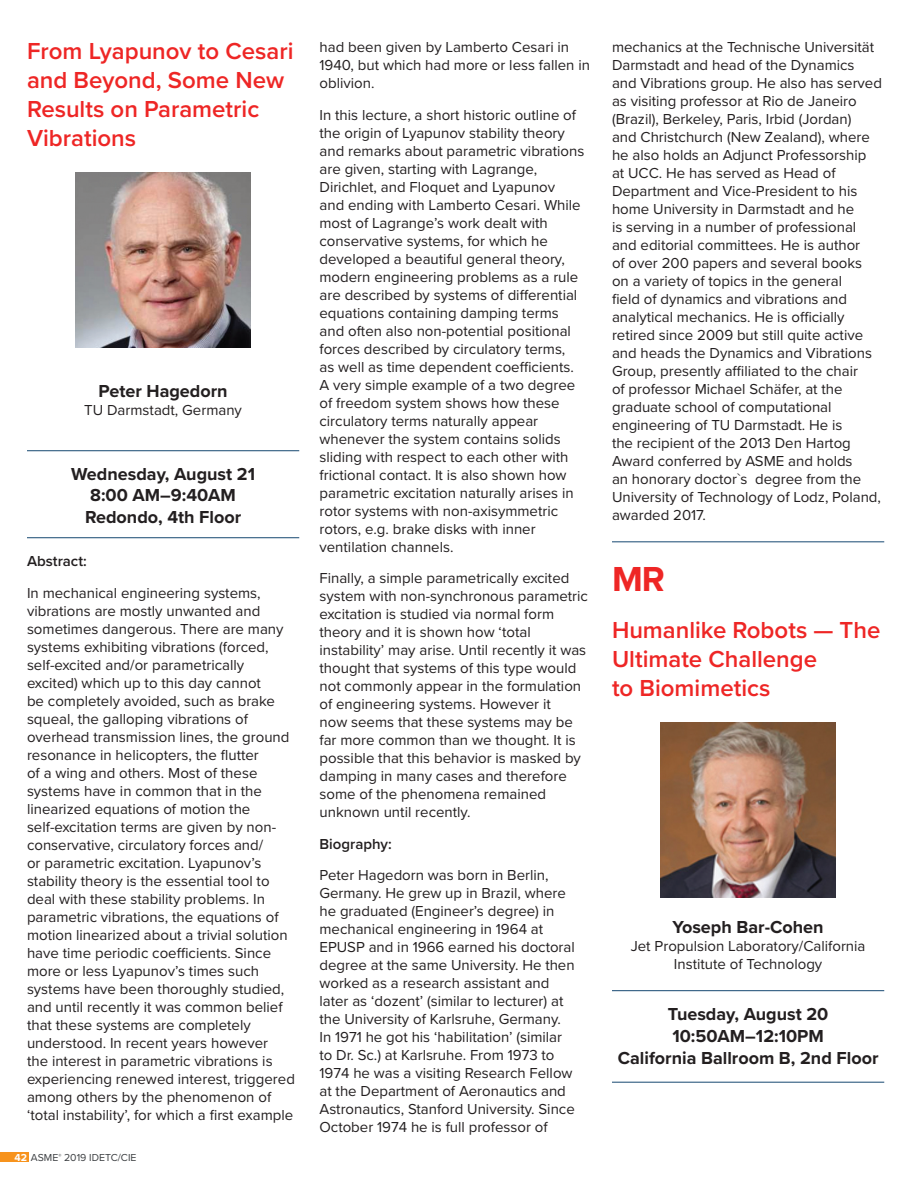
<style>
.page{position:relative;width:918px;height:1188px;background:#fff}
.page>*{position:absolute;margin:0;border:0;box-sizing:border-box;transform-origin:0 0}
.t1{font:700 36px "Proxima Nova";color:#ee2625}
.t2{font:600 24px/28.8px "Proxima Nova";color:#ee2625}
.t3{font:700 18px/21.6px "Proxima Nova";color:#231f20;text-align:center}
.t4{font:15px/18px "Proxima Nova";color:#231f20}
.t5{font:600 15px "Proxima Nova";color:#231f20}
.t6{font:10.5px "Proxima Nova";color:#3c3f42}
.s1{font-weight:700;color:#fff}
</style>
<div class="page">
<div style="left:0;top:1153px;width:28px;height:9px;background:#f7931d"></div>
<img style="left:75px;top:172px;width:176px;height:176px">
<hr style="left:27px;top:450px;width:272px;height:1px;background:#164871">
<hr style="left:27px;top:537px;width:272px;height:1px;background:#164871">
<hr style="left:612px;top:541px;width:272px;height:1px;background:#164871">
<img style="left:660px;top:722px;width:176px;height:176px">
<hr style="left:612px;top:990px;width:272px;height:1px;background:#164871">
<hr style="left:612px;top:1082px;width:272px;height:1px;background:#164871">
<h2 class="t2" style="left:27px;top:36px;width:268px">From Lyapunov to Cesari and Beyond, Some New<br>Results on Parametric<br>Vibrations</h2>
<p class="t3" style="left:99px;top:380px;width:131px">Peter Hagedorn</p>
<p class="t4" style="left:84px;top:401px;width:159px">TU Darmstadt, Germany</p>
<p class="t3" style="left:71px;top:463px;width:185px">Wednesday, August 21<br>8:00 AM–9:40AM<br>Redondo, 4th Floor</p>
<p class="t5" style="left:27px;top:550px;width:61px">Abstract:</p>
<p class="t4" style="left:27px;top:583px;width:269px">In mechanical engineering systems, vibrations are mostly unwanted and sometimes dangerous. There are many systems exhibiting vibrations (forced, self-excited and/or parametrically excited) which up to this day cannot<br>be completely avoided, such as brake squeal, the galloping vibrations of overhead transmission lines, the ground resonance in helicopters, the flutter<br>of a wing and others. Most of these systems have in common that in the linearized equations of motion the self-excitation terms are given by non&shy;conservative, circulatory forces and/<br>or parametric excitation. Lyapunov’s stability theory is the essential tool to deal with these stability problems. In parametric vibrations, the equations of motion linearized about a trivial solution have time periodic coefficients. Since more or less Lyapunov’s times such systems have been thoroughly studied, and until recently it was common belief that these systems are completely understood. In recent years however<br>the interest in parametric vibrations is experiencing renewed interest, triggered among others by the phenomenon of ‘total instability’, for which a first example</p>
<p class="t6" style="left:14px;top:1150px;width:124px"><span class="s1">42</span> ASME<sup>®</sup> 2019 IDETC/CIE</p>
<p class="t4" style="left:320px;top:38px;width:272px">had been given by Lamberto Cesari in<br>1940, but which had more or less fallen in oblivion.</p>
<p class="t4" style="left:320px;top:105px;width:266px">In this lecture, a short historic outline of the origin of Lyapunov stability theory and remarks about parametric vibrations are given, starting with Lagrange, Dirichlet, and Floquet and Lyapunov<br>and ending with Lamberto Cesari. While most of Lagrange’s work dealt with conservative systems, for which he developed a beautiful general theory, modern engineering problems as a rule are described by systems of differential equations containing damping terms and often also non-potential positional forces described by circulatory terms,<br>as well as time dependent coefficients.<br>A very simple example of a two degree of freedom system shows how these circulatory terms naturally appear whenever the system contains solids sliding with respect to each other with frictional contact. It is also shown how parametric excitation naturally arises in rotor systems with non-axisymmetric rotors, e.g. brake disks with inner ventilation channels.</p>
<p class="t4" style="left:320px;top:569px;width:270px">Finally, a simple parametrically excited system with non-synchronous parametric excitation is studied via normal form theory and it is shown how ‘total instability’ may arise. Until recently it was thought that systems of this type would not commonly appear in the formulation of engineering systems. However it<br>now seems that these systems may be far more common than we thought. It is possible that this behavior is masked by damping in many cases and therefore some of the phenomena remained unknown until recently.</p>
<p class="t5" style="left:320px;top:833px;width:74px">Biography:</p>
<p class="t4" style="left:320px;top:866px;width:257px">Peter Hagedorn was born in Berlin, Germany. He grew up in Brazil, where he graduated (Engineer’s degree) in mechanical engineering in 1964 at EPUSP and in 1966 earned his doctoral degree at the same University. He then worked as a research assistant and later as ‘dozent’ (similar to lecturer) at the University of Karlsruhe, Germany.<br>In 1971 he got his ‘habilitation’ (similar to Dr. Sc.) at Karlsruhe. From 1973 to 1974 he was a visiting Research Fellow at the Department of Aeronautics and Astronautics, Stanford University. Since October 1974 he is full professor of</p>
<p class="t4" style="left:612px;top:38px;width:272px">mechanics at the Technische Universität Darmstadt and head of the Dynamics and Vibrations group. He also has served as visiting professor at Rio de Janeiro (Brazil), Berkeley, Paris, Irbid (Jordan)<br>and Christchurch (New Zealand), where he also holds an Adjunct Professorship at UCC. He has served as Head of Department and Vice-President to his home University in Darmstadt and he<br>is serving in a number of professional and editorial committees. He is author<br>of over 200 papers and several books on a variety of topics in the general<br>field of dynamics and vibrations and analytical mechanics. He is officially retired since 2009 but still quite active and heads the Dynamics and Vibrations Group, presently affiliated to the chair<br>of professor Michael Schäfer, at the graduate school of computational engineering of TU Darmstadt. He is<br>the recipient of the 2013 Den Hartog Award conferred by ASME and holds<br>an honorary doctor`s degree from the University of Technology of Lodz, Poland, awarded 2017.</p>
<h1 class="t1" style="left:612px;top:552px;width:54px">MR</h1>
<h2 class="t2" style="left:612px;top:615px;width:270px">Humanlike Robots — The<br>Ultimate Challenge<br>to Biomimetics</h2>
<p class="t3" style="left:673px;top:916px;width:152px">Yoseph Bar-Cohen</p>
<p class="t4" style="left:631px;top:937px;width:236px;text-align:center">Jet Propulsion Laboratory/California<br>Institute of Technology</p>
<p class="t3" style="left:618px;top:1003px;width:262px">Tuesday, August 20<br>10:50AM–12:10PM<br>California Ballroom B, 2nd Floor</p>
</div>
